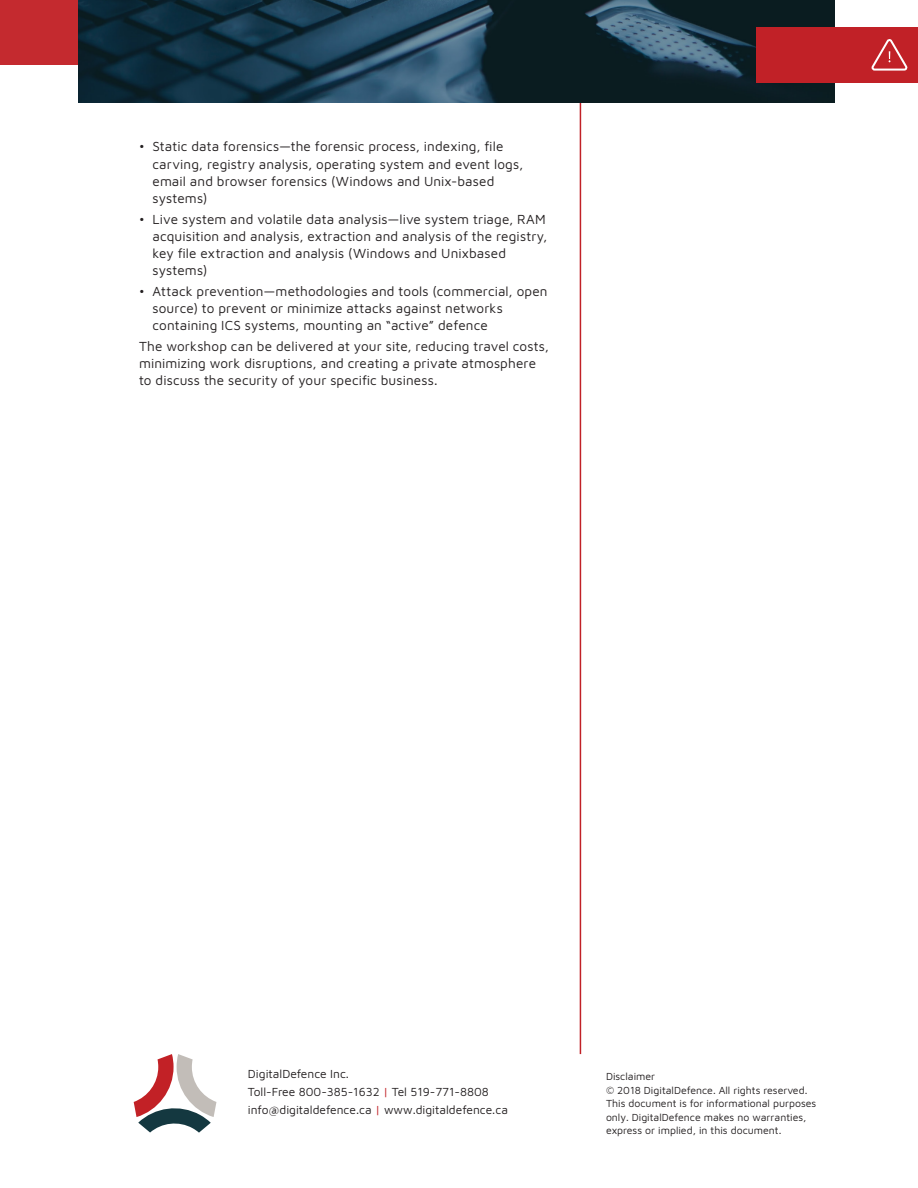
<style>
.page{position:relative;width:918px;height:1188px;background:#fff}
.page>*{position:absolute;margin:0;border:0;box-sizing:border-box;transform-origin:0 0}
.Body{font:13.5px/17.2px "Maven Pro";letter-spacing:.01em;color:#231f20}
.t1{font:12px "Maven Pro";color:#231f20}
.t2{font:10.5px "Maven Pro";color:#231f20}
.s1{color:#c12127}
</style>
<div class="page">
<hr style="left:580px;top:96px;width:1px;height:958px;background:#c12127">
<div style="left:0;top:0;width:90px;height:65px;background:#c42a2f"></div>
<img style="left:78px;top:0;width:757px;height:103px">
<div style="left:756px;top:27px;width:162px;height:56px;background:#c12127"></div>
<svg style="left:871px;top:39px;width:37px;height:32px"></svg>
<svg style="left:134px;top:1054px;width:82px;height:79px"></svg>
<p class="Body" style="left:153px;top:137px;width:372px;text-indent:-14px">• Static data forensics—the forensic process, indexing, file carving, registry analysis, operating system and event logs, email and browser forensics (Windows and Unix-based systems)</p>
<p class="Body" style="left:153px;top:209px;width:396px;text-indent:-14px">• Live system and volatile data analysis—live system triage, RAM acquisition and analysis, extraction and analysis of the registry, key file extraction and analysis (Windows and Unixbased systems)</p>
<p class="Body" style="left:153px;top:282px;width:397px;text-indent:-14px">• Attack prevention—methodologies and tools (commercial, open source) to prevent or minimize attacks against networks containing ICS systems, mounting an “active” defence</p>
<p class="Body" style="left:139px;top:337px;width:412px">The workshop can be delivered at your site, reducing travel costs, minimizing work disruptions, and creating a private atmosphere to discuss the security of your specific business.</p>
<p class="t1" style="left:248px;top:1065px;width:103px">DigitalDefence Inc.</p>
<p class="t1" style="left:248px;top:1083px;width:242px">Toll-Free 800-385-1632 <span class="s1">|</span> Tel 519-771-8808</p>
<p class="t1" style="left:248px;top:1101px;width:262px">info@digitaldefence.ca <span class="s1">|</span> www.digitaldefence.ca</p>
<p class="t2" style="left:606px;top:1069px;width:51px">Disclaimer</p>
<p class="t2" style="left:606px;top:1083px;width:203px">© 2018 DigitalDefence. All rights reserved.</p>
<p class="t2" style="left:606px;top:1096px;width:212px">This document is for informational purposes</p>
<p class="t2" style="left:606px;top:1110px;width:202px">only. DigitalDefence makes no warranties,</p>
<p class="t2" style="left:606px;top:1123px;width:177px">express or implied, in this document.</p>
</div>
